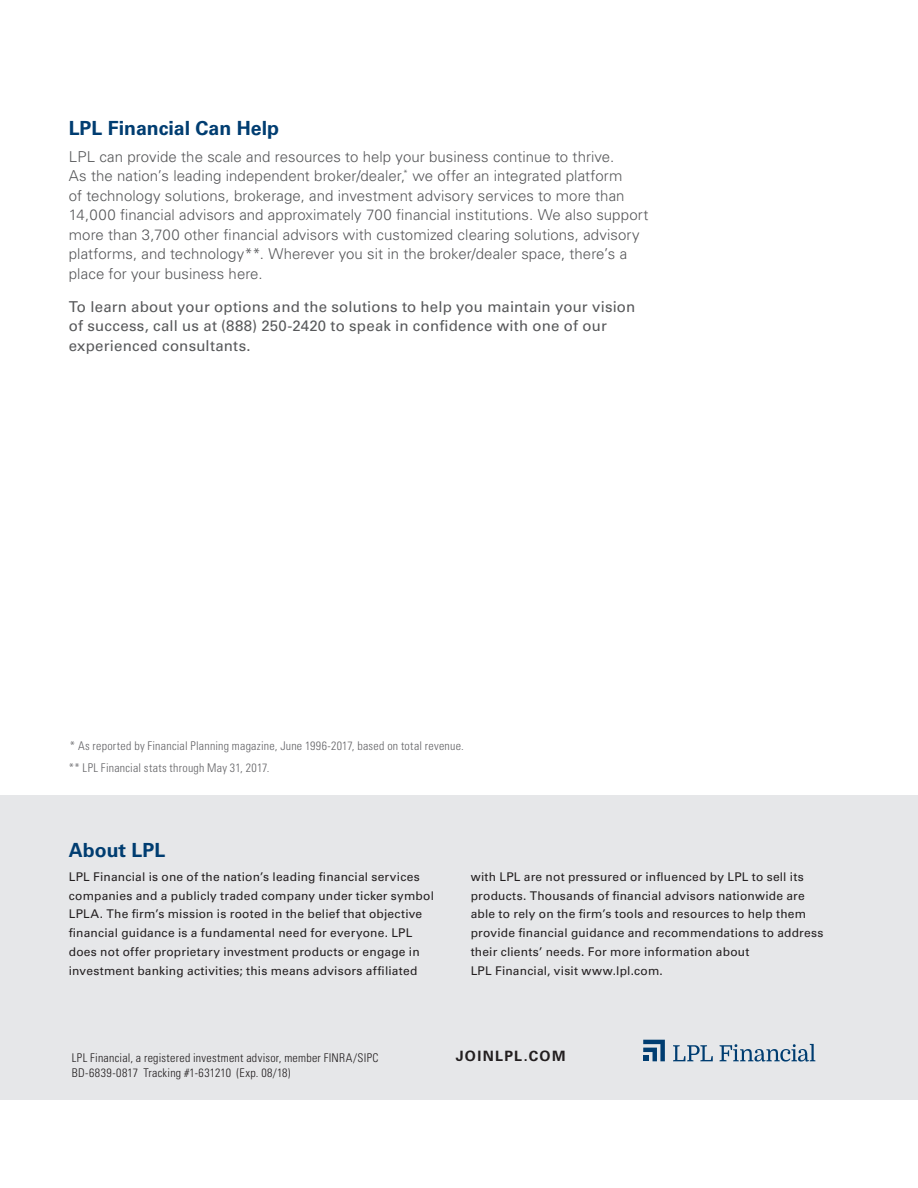
<style>
.page{position:relative;width:918px;height:1188px;background:#fff}
.page>*{position:absolute;margin:0;border:0;box-sizing:border-box;transform-origin:0 0}
.Subhead{font:700 19.5px "Univers LT Std";color:#003d71}
.Subhead-2{font:300 15px/19.5px "Univers LT Std";letter-spacing:.005em;color:#57585a}
.Body_Text{font:15px/19.5px "Univers LT Std";letter-spacing:.01em;color:#57585a}
.t1{font:700 14.25px "Univers LT Std";letter-spacing:.095em;color:#231f20}
.t2{font:12px/18.8px "Univers LT Std";letter-spacing:.015em;color:#231f20}
.Disclosure{font:300 condensed 12px "Univers LT Std";letter-spacing:.02em;color:#636366}
.Disclosure-2{font:300 condensed 12px "Univers LT Std";letter-spacing:.02em;color:#231f20}
</style>
<div class="page">
<div style="left:0;top:795px;width:918px;height:304px;background:#e6e7e9"></div>
<svg style="left:643px;top:1040px;width:22px;height:21px"></svg>
<svg style="left:673px;top:1045px;width:40px;height:16px"></svg>
<svg style="left:720px;top:1044px;width:95px;height:18px"></svg>
<p class="Subhead" style="left:69px;top:117px;width:212px">LPL Financial Can Help</p>
<p class="Subhead-2" style="left:69px;top:147px;width:581px">LPL can provide the scale and resources to help your business continue to thrive.<br>As the nation’s leading independent broker/dealer,<sup>*</sup> we offer an integrated platform<br>of technology solutions, brokerage, and investment advisory services to more than 14,000 financial advisors and approximately 700 financial institutions. We also support more than 3,700 other financial advisors with customized clearing solutions, advisory platforms, and technology**. Wherever you sit in the broker/dealer space, there’s a place for your business here.</p>
<p class="Body_Text" style="left:69px;top:297px;width:568px">To learn about your options and the solutions to help you maintain your vision of success, call us at (888) 250-2420 to speak in confidence with one of our experienced consultants.</p>
<p class="Disclosure" style="left:70px;top:739px;width:395px">* As reported by Financial Planning magazine, June 1996-2017, based on total revenue.</p>
<p class="Disclosure" style="left:69px;top:761px;width:202px">** LPL Financial stats through May 31, 2017.</p>
<p class="Subhead" style="left:69px;top:839px;width:98px">About LPL</p>
<p class="t2" style="left:69px;top:867px;width:367px">LPL Financial is one of the nation’s leading financial services companies and a publicly traded company under ticker symbol LPLA. The firm’s mission is rooted in the belief that objective financial guidance is a fundamental need for everyone. LPL does not offer proprietary investment products or engage in investment banking activities; this means advisors affiliated</p>
<p class="t2" style="left:471px;top:867px;width:354px">with LPL are not pressured or influenced by LPL to sell its products. Thousands of financial advisors nationwide are able to rely on the firm’s tools and resources to help them provide financial guidance and recommendations to address their clients’ needs. For more information about<br>LPL Financial, visit www.lpl.com.</p>
<p class="Disclosure-2" style="left:72px;top:1050px;width:308px">LPL Financial, a registered investment advisor, member FINRA/SIPC</p>
<p class="t1" style="left:456px;top:1048px;width:111px">JOINLPL.COM</p>
<p class="Disclosure-2" style="left:72px;top:1065px;width:220px">BD-6839-0817 Tracking #1-631210 (Exp. 08/18)</p>
</div>
